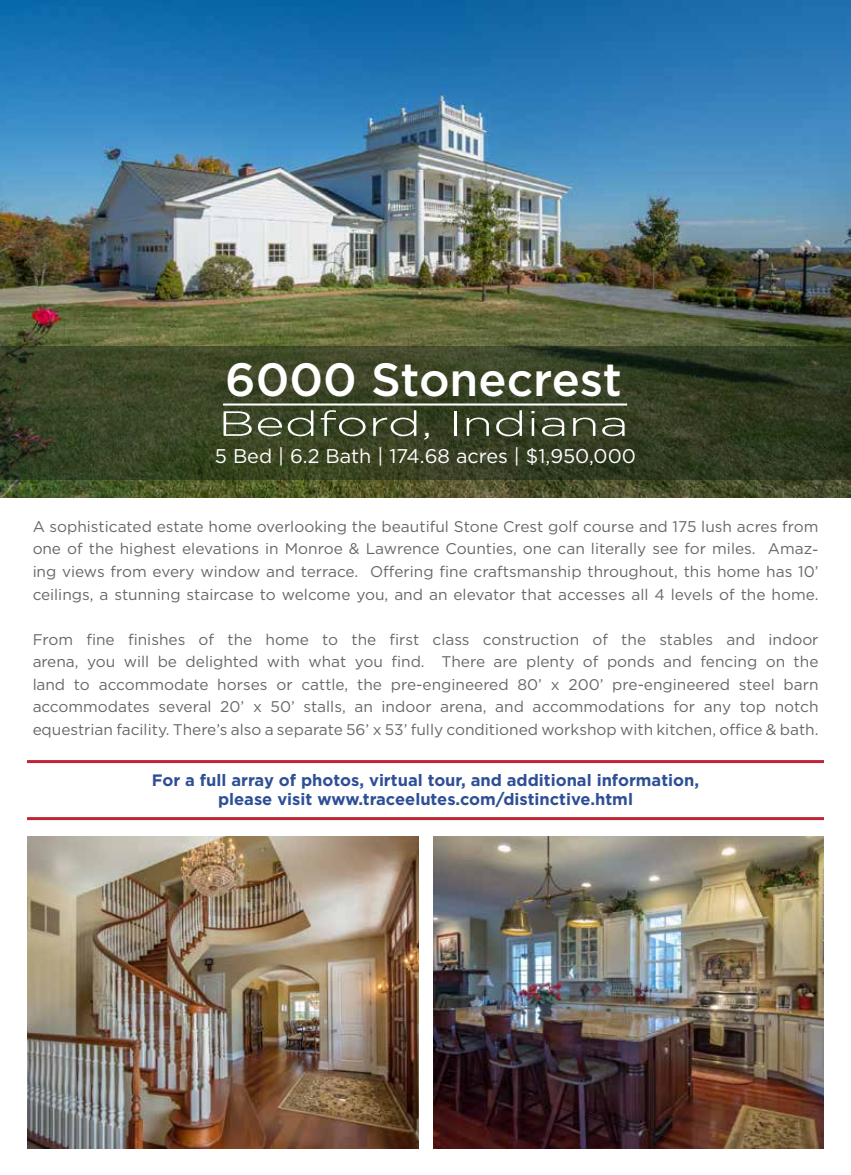
<style>
.page{position:relative;width:851px;height:1175px;background:#fff}
.page>*{position:absolute;margin:0;border:0;box-sizing:border-box;transform-origin:0 0}
.t1{font:500 46.65px "Gotham";color:#fff}
.t2{font:300 34.95px "Gotham";color:#fff;scale:1.45 1}
.t3{font:19.8px "Gotham";color:#fff}
.t4{font:700 16.5px/19.5px "Gotham";color:#2e4f96;text-align:center}
.t5{font:15.45px/22.5px "Gotham";color:#000;text-align:justify}
</style>
<div class="page">
<img style="left:0;top:0;width:850px;height:497px">
<svg style="left:0;top:346px;width:850px;height:134px;background:#364023"></svg>
<hr style="left:223px;top:403px;width:404px;height:2px;background:#fff">
<img style="left:27px;top:836px;width:391px;height:312px">
<img style="left:433px;top:836px;width:391px;height:312px">
<hr style="left:27px;top:760px;width:797px;height:3px;background:#bc1d2f">
<hr style="left:27px;top:817px;width:797px;height:3px;background:#bc1d2f">
<h1 class="t1" style="left:225px;top:353px;width:398px">6000 Stonecrest</h1>
<h2 class="t2" style="left:218px;top:404px;width:284px">Bedford, Indiana</h2>
<p class="t3" style="left:215px;top:445px;width:422px">5 Bed | 6.2 Bath | 174.68 acres | $1,950,000</p>
<p class="t5" style="left:32px;top:515px;width:787px">A sophisticated estate home overlooking the beautiful Stone Crest golf course and 175 lush acres from one of the highest elevations in Monroe &amp; Lawrence Counties, one can literally see for miles. Amaz&shy;ing views from every window and terrace. Offering fine craftsmanship throughout, this home has 10’ ceilings, a stunning staircase to welcome you, and an elevator that accesses all 4 levels of the home.</p>
<p class="t5" style="left:32px;top:627px;width:787px">From fine finishes of the home to the first class construction of the stables and indoor arena, you will be delighted with what you find. There are plenty of ponds and fencing on the land to accommodate horses or cattle, the pre-engineered 80’ x 200’ pre-engineered steel barn accommodates several 20’ x 50’ stalls, an indoor arena, and accommodations for any top notch equestrian facility. There’s also a separate 56’ x 53’ fully conditioned workshop with kitchen, office &amp; bath.</p>
<p class="t4" style="left:152px;top:769px;width:548px">For a full array of photos, virtual tour, and additional information, please visit www.traceelutes.com/distinctive.html</p>
</div>
